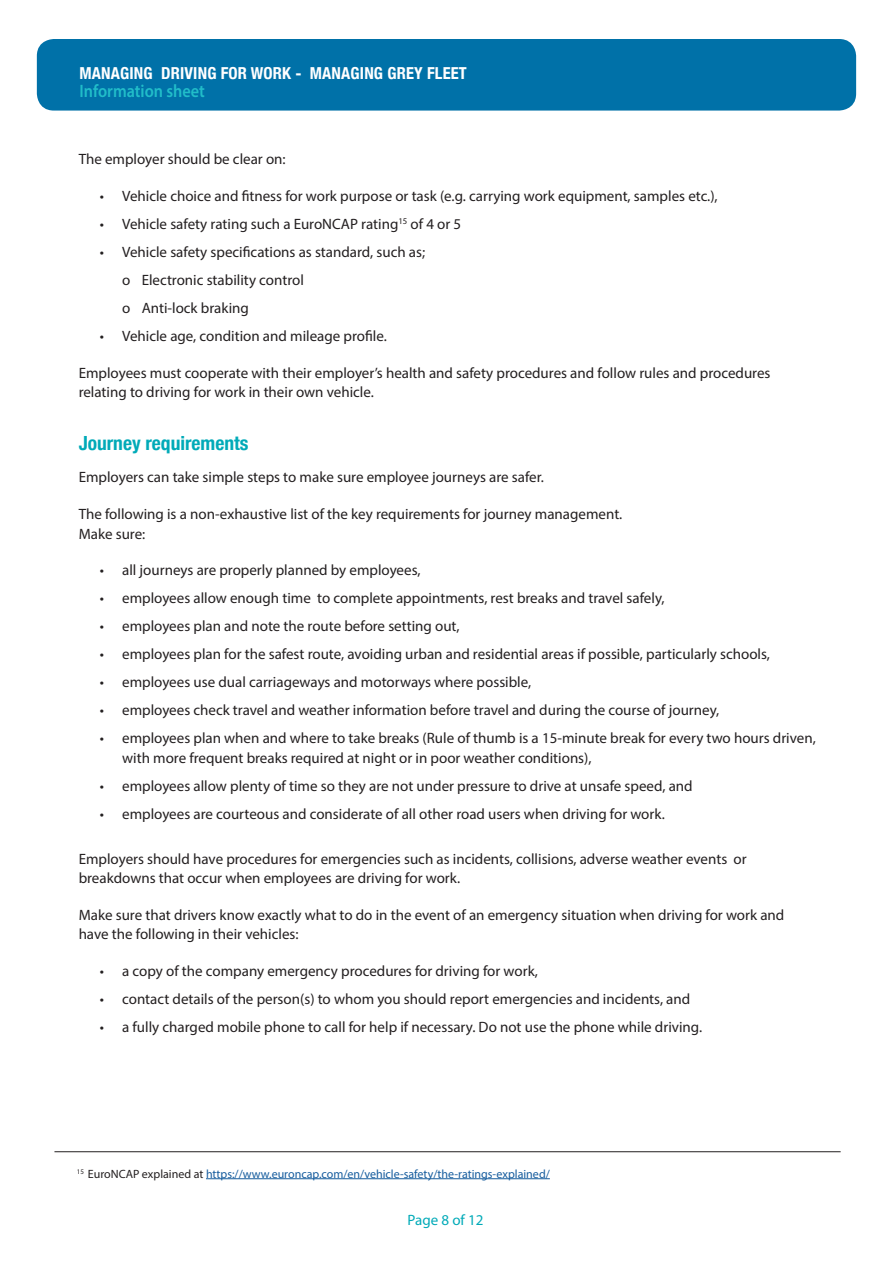
<style>
.page{position:relative;width:893px;height:1263px;background:#fff}
.page>*{position:absolute;margin:0;border:0;box-sizing:border-box;transform-origin:0 0}
.t1{font:700 condensed 19.5px "Helvetica Neue";color:#00aab8}
.t2{font:600 18px "Myriad Pro";color:#21bdc9;scale:.9 1}
.t3{font:700 condensed 16.5px "Helvetica Neue";letter-spacing:.01em;color:#fff}
.t4{font:15px/19.5px "Myriad Pro";color:#231f20}
.t5{font:15px "Myriad Pro";color:#00aab8}
.t6{font:12px "Myriad Pro";color:#175d9e}
.s1{color:#231f20}
</style>
<div class="page">
<div style="left:37px;top:39px;width:819px;height:72px;background:#0071a8;border-radius:17px"></div>
<hr style="left:206px;top:1178px;width:344px;height:1px;background:#175d9e">
<hr style="left:54px;top:1151px;width:787px;height:1px;background:#231f20">
<p class="t3" style="left:80px;top:59px;width:389px">MANAGING DRIVING FOR WORK - MANAGING GREY FLEET</p>
<p class="t2" style="left:80px;top:79px;width:141px">Information sheet</p>
<p class="t4" style="left:79px;top:149px;width:209px">The employer should be clear on:</p>
<p class="t4" style="left:100px;top:186px;width:620px">• Vehicle choice and fitness for work purpose or task (e.g. carrying work equipment, samples etc.),</p>
<p class="t4" style="left:100px;top:214px;width:363px">• Vehicle safety rating such a EuroNCAP rating<sup>15</sup> of 4 or 5</p>
<p class="t4" style="left:122px;top:238px;width:305px;line-height:28px;text-indent:-22px">• Vehicle safety specifications as standard, such as; o Electronic stability control<br>o Anti-lock braking</p>
<p class="t4" style="left:100px;top:326px;width:289px">• Vehicle age, condition and mileage profile.</p>
<p class="t4" style="left:79px;top:362px;width:693px">Employees must cooperate with their employer’s health and safety procedures and follow rules and procedures relating to driving for work in their own vehicle.</p>
<h1 class="t1" style="left:79px;top:427px;width:171px">Journey requirements</h1>
<p class="t4" style="left:79px;top:467px;width:467px">Employers can take simple steps to make sure employee journeys are safer.</p>
<p class="t4" style="left:79px;top:504px;width:545px">The following is a non-exhaustive list of the key requirements for journey management.<br>Make sure:</p>
<p class="t4" style="left:100px;top:560px;width:322px">• all journeys are properly planned by employees,</p>
<p class="t4" style="left:100px;top:588px;width:566px">• employees allow enough time to complete appointments, rest breaks and travel safely,</p>
<p class="t4" style="left:100px;top:616px;width:361px">• employees plan and note the route before setting out,</p>
<p class="t4" style="left:100px;top:644px;width:672px">• employees plan for the safest route, avoiding urban and residential areas if possible, particularly schools,</p>
<p class="t4" style="left:100px;top:672px;width:433px">• employees use dual carriageways and motorways where possible,</p>
<p class="t4" style="left:100px;top:700px;width:621px">• employees check travel and weather information before travel and during the course of journey,</p>
<p class="t4" style="left:122px;top:728px;width:695px;text-indent:-23px">• employees plan when and where to take breaks (Rule of thumb is a 15-minute break for every two hours driven, with more frequent breaks required at night or in poor weather conditions),</p>
<p class="t4" style="left:100px;top:775px;width:595px">• employees allow plenty of time so they are not under pressure to drive at unsafe speed, and</p>
<p class="t4" style="left:100px;top:803px;width:567px">• employees are courteous and considerate of all other road users when driving for work.</p>
<p class="t4" style="left:79px;top:848px;width:670px">Employers should have procedures for emergencies such as incidents, collisions, adverse weather events or breakdowns that occur when employees are driving for work.</p>
<p class="t4" style="left:79px;top:904px;width:707px">Make sure that drivers know exactly what to do in the event of an emergency situation when driving for work and have the following in their vehicles:</p>
<p class="t4" style="left:100px;top:961px;width:440px">• a copy of the company emergency procedures for driving for work,</p>
<p class="t4" style="left:100px;top:989px;width:592px">• contact details of the person(s) to whom you should report emergencies and incidents, and</p>
<p class="t4" style="left:100px;top:1017px;width:604px">• a fully charged mobile phone to call for help if necessary. Do not use the phone while driving.</p>
<p class="t6" style="left:77px;top:1166px;width:475px"><sup>15</sup> <span class="s1">EuroNCAP explained at</span> https://www.euroncap.com/en/vehicle-safety/the-ratings-explained/</p>
<p class="t5" style="left:408px;top:1211px;width:77px">Page 8 of 12</p>
</div>
